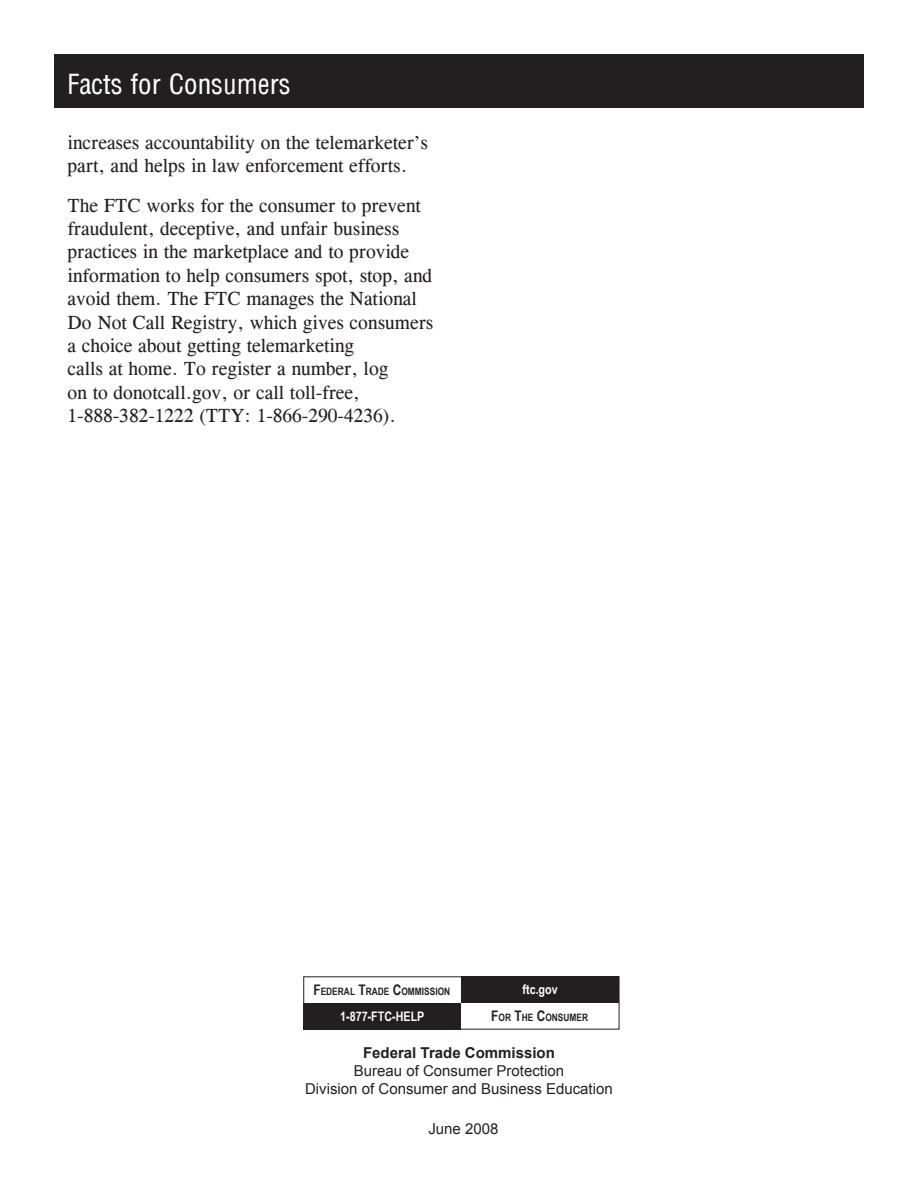
<style>
.page{position:relative;width:918px;height:1188px;background:#fff}
.page>*{position:absolute;margin:0;border:0;box-sizing:border-box;transform-origin:0 0}
.Page_Header{font:condensed 27px "Arena";color:#fff}
.Body_Text{font:19.5px/23.4px "CG Times";color:#231f20}
.FTC_BCP_OCBE{font:15px/18px "Arial";color:#231f20;text-align:center}
.FTC_BCP_OCBE-2{font:700 15px "Arial";color:#231f20}
.t1{font:700 13.2px "Arial Narrow";color:#fff}
.t2{font:700 10.2px "Arial Narrow";color:#231f20}
.s1{font-size:14.55px}
</style>
<div class="page">
<div style="left:55px;top:55px;width:808px;height:52px;background:#231f20"></div>
<div style="left:54px;top:54px;width:810px;height:54px;border:2px solid #231f20"></div>
<div style="left:303px;top:976px;width:316px;height:54px;border:1px solid #231f20"></div>
<div style="left:461px;top:977px;width:158px;height:26px;background:#231f20"></div>
<div style="left:304px;top:1003px;width:157px;height:26px;background:#231f20"></div>
<p class="Page_Header" style="left:68px;top:72px;width:225px">Facts for Consumers</p>
<p class="Body_Text" style="left:68px;top:130px;width:362px">increases accountability on the telemarketer’s part, and helps in law enforcement efforts.</p>
<p class="Body_Text" style="left:68px;top:193px;width:367px">The FTC works for the consumer to prevent fraudulent, deceptive, and unfair business practices in the marketplace and to provide information to help consumers spot, stop, and avoid them. The FTC manages the National Do Not Call Registry, which gives consumers a choice about getting telemarketing<br>calls at home. To register a number, log<br>on to donotcall.gov, or call toll-free, 1‑888‑382‑1222 (TTY: 1-866-290-4236).</p>
<p class="t2" style="left:313px;top:984px;width:138px"><span class="s1">F</span>EDERAL <span class="s1">T</span>RADE <span class="s1">C</span>OMMISSION</p>
<p class="t1" style="left:523px;top:980px;width:37px">ftc.gov</p>
<p class="t1" style="left:340px;top:1006px;width:86px">1-877-FTC-HELP</p>
<p class="t2" style="left:491px;top:1010px;width:98px"><span class="s1">F</span>OR <span class="s1">T</span>HE <span class="s1">C</span>ONSUMER</p>
<p class="FTC_BCP_OCBE-2" style="left:363px;top:1043px;width:193px">Federal Trade Commission</p>
<p class="FTC_BCP_OCBE" style="left:305px;top:1062px;width:309px">Bureau of Consumer Protection<br>Division of Consumer and Business Education</p>
<p class="FTC_BCP_OCBE" style="left:428px;top:1120px;width:72px">June 2008</p>
</div>
